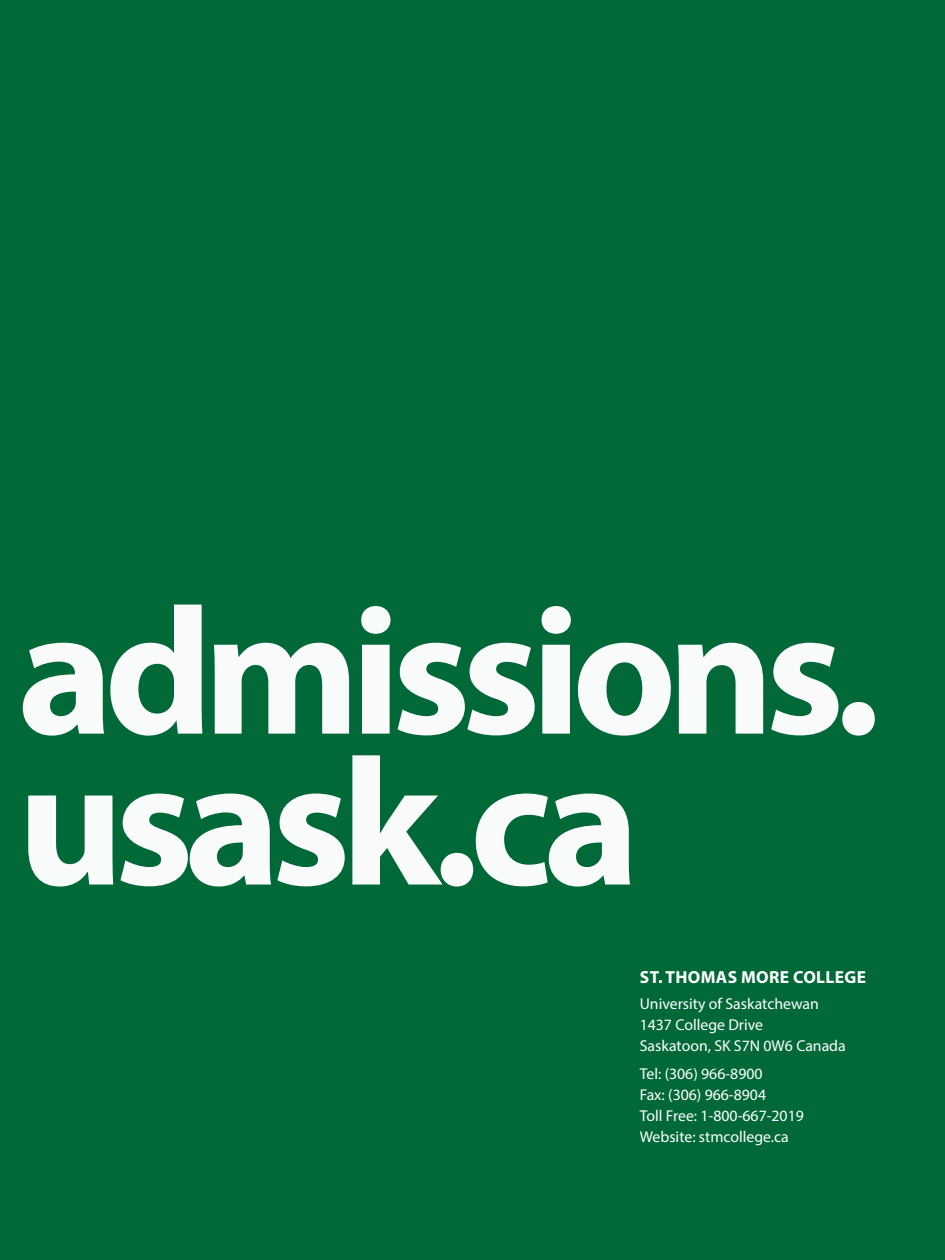
<style>
.page{position:relative;width:945px;height:1260px;background:#006937}
.page>*{position:absolute;margin:0;border:0;box-sizing:border-box;transform-origin:0 0}
.t1{font:700 182px "Myriad Pro";letter-spacing:-.05em;color:#fff}
.t2{font:700 181.83px "Myriad Pro";letter-spacing:-.05em;color:#fff}
.t3{font:700 17.5px "Myriad Pro";letter-spacing:.02em;color:#fff}
.t4{font:15.75px/21px "Myriad Pro";color:#fff}
</style>
<div class="page">
<h2 class="t2" style="left:18px;top:554px;width:864px">admissions.</h2>
<h1 class="t1" style="left:18px;top:705px;width:624px">usask.ca</h1>
<p class="t3" style="left:640px;top:966px;width:228px">ST. THOMAS MORE COLLEGE</p>
<p class="t4" style="left:640px;top:993px;width:208px">University of Saskatchewan<br>1437 College Drive<br>Saskatoon, SK S7N 0W6 Canada</p>
<p class="t4" style="left:640px;top:1063px;width:166px">Tel: (306) 966-8900<br>Fax: (306) 966-8904<br>Toll Free: 1-800-667-2019<br>Website: stmcollege.ca</p>
</div>
